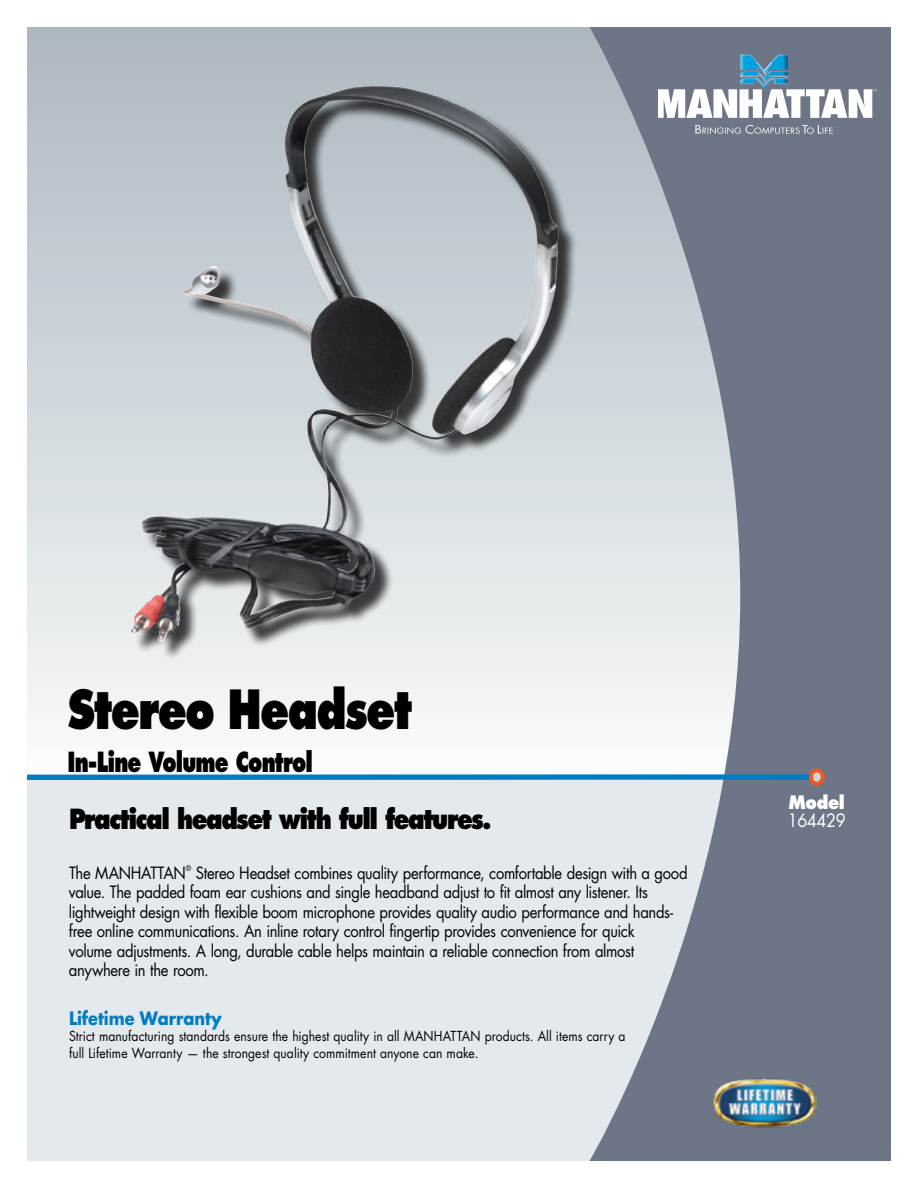
<style>
.page{position:relative;width:918px;height:1188px;background:#fff}
.page>*{position:absolute;margin:0;border:0;box-sizing:border-box;transform-origin:0 0}
.t1{font:800 52.5px "Futura Std";letter-spacing:-.04em;color:#000;scale:.8 1}
.t2{font:800 27px "Futura Std";letter-spacing:-.055em;color:#000;scale:.85 1}
.t3{font:800 27px "Futura Std";letter-spacing:-.055em;color:#000;scale:.74 1}
.t4{font:700 18px "Futura Std";color:#007cc2;scale:.9 1}
.t5{font:18px "Futura Std";letter-spacing:-.025em;color:#fff;scale:.9 1}
.t6{font:800 18px "Futura Std";letter-spacing:-.025em;color:#fff;scale:.9 1}
.t7{font:16.5px/19.5px "Futura Std";letter-spacing:-.025em;color:#000;scale:.9 1}
.t8{font:13.5px/16.5px "Futura Std";letter-spacing:.005em;color:#000;scale:.9 1}
.t9{font:7.5px "Futura Std";color:#000;scale:.9 1}
</style>
<div class="page">
<div style="left:27px;top:27px;width:733px;height:750px;background:linear-gradient(to bottom,#abb8bf,#f9fbfc)"></div>
<div style="left:27px;top:778px;width:729px;height:383px;background:#e3e9ec"></div>
<svg style="left:590px;top:27px;width:301px;height:1134px;fill:#6d7686"></svg>
<div style="left:27px;top:774px;width:785px;height:6px;background:#007cc2"></div>
<div style="left:811px;top:770px;width:12px;height:14px;background:#ccd6db;border-radius:50%"></div>
<div style="left:809px;top:768px;width:16px;height:18px;border:4px solid #f15822;border-radius:50%"></div>
<img style="left:713px;top:1078px;width:104px;height:50px">
<svg style="left:822px;top:89px;width:54px;height:29px"></svg>
<img style="left:740px;top:54px;width:16px;height:30px">
<img style="left:756px;top:61px;width:16px;height:21px">
<img style="left:772px;top:54px;width:16px;height:30px">
<svg style="left:822px;top:125px;width:11px;height:9px"></svg>
<div style="left:133px;top:88px;width:689px;height:639px;background:#000;opacity:.75"></div>
<img style="left:130px;top:86px;width:263px;height:556px">
<h1 class="t1" style="left:68px;top:676px;width:432px">Stereo Headset</h1>
<h2 class="t3" style="left:68px;top:745px;width:333px">In-Line Volume Control</h2>
<p class="t6" style="left:788px;top:790px;width:64px">Model</p>
<h2 class="t2" style="left:69px;top:802px;width:499px">Practical headset with full features.</h2>
<p class="t5" style="left:788px;top:808px;width:66px">164429</p>
<p class="t7" style="left:69px;top:863px;width:131px">The MANHATTAN</p>
<p class="t9" style="left:186px;top:864px;width:7px">®</p>
<p class="t7" style="left:69px;top:863px;width:689px;text-indent:127px">Stereo Headset combines quality performance, comfortable design with a good value. The padded foam ear cushions and single headband adjust to fit almost any listener. Its lightweight design with flexible boom microphone provides quality audio performance and hands&shy;free online communications. An inline rotary control fingertip provides convenience for quick<br>volume adjustments. A long, durable cable helps maintain a reliable connection from almost anywhere in the room.</p>
<p class="t4" style="left:69px;top:1006px;width:171px">Lifetime Warranty</p>
<p class="t8" style="left:69px;top:1028px;width:620px">Strict manufacturing standards ensure the highest quality in all MANHATTAN products. All items carry a full Lifetime Warranty — the strongest quality commitment anyone can make.</p>
</div>
